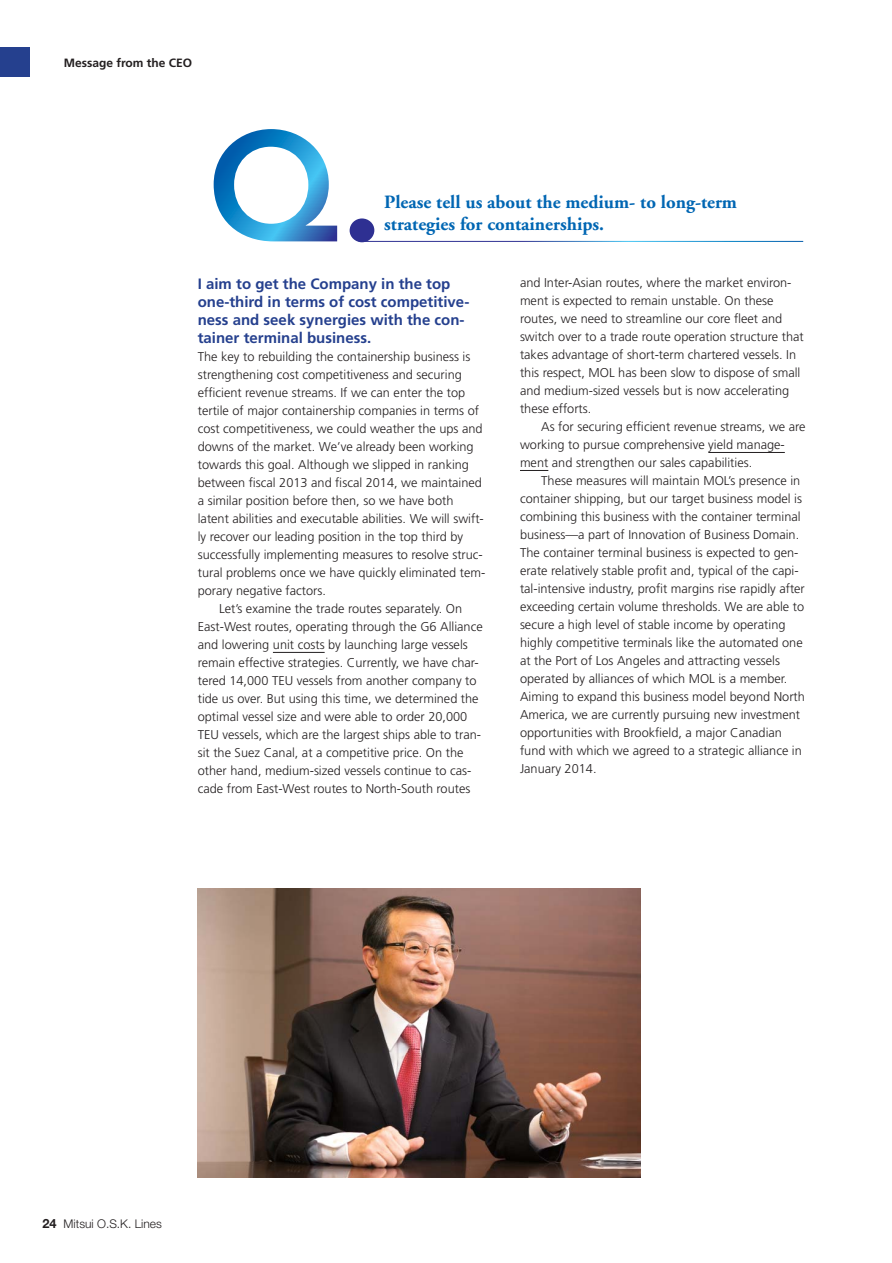
<style>
.page{position:relative;width:892px;height:1263px;background:#fff}
.page>*{position:absolute;margin:0;border:0;box-sizing:border-box;transform-origin:0 0}
.t1{font:700 18.75px/22.5px "Adobe Garamond";color:#0066b3}
.t2{font:700 15px/18px "Frutiger";color:#25408e}
.t3{font:300 12.75px/18px "Frutiger";color:#231f20}
.t4{font:300 12px "Helvetica Neue";color:#231f20}
.t5{font:700 12px "Frutiger";color:#231f20}
.s1{font-weight:700;font-size:12.75px}
</style>
<div class="page">
<hr style="left:273px;top:652px;width:52px;height:1px;background:#231f20">
<hr style="left:708px;top:452px;width:77px;height:1px;background:#231f20">
<svg style="left:520px;top:470px;width:28px;height:1px"></svg>
<svg style="left:214px;top:129px;width:160px;height:113px"></svg>
<hr style="left:359px;top:241px;width:444px;height:1px;background:#fff">
<img style="left:198px;top:889px;width:442px;height:289px">
<div style="left:0;top:47px;width:30px;height:30px;background:#25408e"></div>
<p class="t5" style="left:64px;top:58px;width:130px">Message from the CEO</p>
<h1 class="t1" style="left:384px;top:192px;width:354px">Please tell us about the medium- to long-term strategies for containerships.</h1>
<p class="t2" style="left:198px;top:276px;width:273px">I aim to get the Company in the top one-third in terms of cost competitive&shy;ness and seek synergies with the con&shy;tainer terminal business.</p>
<p class="t3" style="left:198px;top:348px;width:274px">The key to rebuilding the containership business is</p>
<p class="t3" style="left:198px;top:366px;width:266px">strengthening cost competitiveness and securing</p>
<p class="t3" style="left:198px;top:384px;width:269px">efficient revenue streams. If we can enter the top</p>
<p class="t3" style="left:198px;top:402px;width:283px">tertile of major containership companies in terms of</p>
<p class="t3" style="left:198px;top:420px;width:286px">cost competitiveness, we could weather the ups and</p>
<p class="t3" style="left:198px;top:438px;width:277px">downs of the market. We’ve already been working</p>
<p class="t3" style="left:198px;top:456px;width:273px">towards this goal. Although we slipped in ranking</p>
<p class="t3" style="left:198px;top:474px;width:286px">between fiscal 2013 and fiscal 2014, we maintained</p>
<p class="t3" style="left:198px;top:492px;width:257px">a similar position before then, so we have both</p>
<p class="t3" style="left:198px;top:510px;width:287px">latent abilities and executable abilities. We will swift-</p>
<p class="t3" style="left:198px;top:528px;width:267px">ly recover our leading position in the top third by</p>
<p class="t3" style="left:198px;top:546px;width:286px">successfully implementing measures to resolve struc-</p>
<p class="t3" style="left:198px;top:564px;width:289px">tural problems once we have quickly eliminated tem-</p>
<p class="t3" style="left:198px;top:582px;width:130px">porary negative factors.</p>
<p class="t3" style="left:219px;top:600px;width:244px">Let’s examine the trade routes separately. On</p>
<p class="t3" style="left:198px;top:618px;width:286px">East-West routes, operating through the G6 Alliance</p>
<p class="t3" style="left:198px;top:636px;width:271px">and lowering unit costs by launching large vessels</p>
<p class="t3" style="left:198px;top:654px;width:282px">remain effective strategies. Currently, we have char-</p>
<p class="t3" style="left:198px;top:672px;width:280px">tered 14,000 TEU vessels from another company to</p>
<p class="t3" style="left:198px;top:690px;width:282px">tide us over. But using this time, we determined the</p>
<p class="t3" style="left:198px;top:708px;width:271px">optimal vessel size and were able to order 20,000</p>
<p class="t3" style="left:198px;top:726px;width:285px">TEU vessels, which are the largest ships able to tran-</p>
<p class="t3" style="left:198px;top:744px;width:267px">sit the Suez Canal, at a competitive price. On the</p>
<p class="t3" style="left:198px;top:762px;width:275px">other hand, medium-sized vessels continue to cas-</p>
<p class="t3" style="left:198px;top:780px;width:274px">cade from East-West routes to North-South routes</p>
<p class="t3" style="left:520px;top:274px;width:285px">and Inter-Asian routes, where the market environ&shy;ment is expected to remain unstable. On these routes, we need to streamline our core fleet and switch over to a trade route operation structure that takes advantage of short-term chartered vessels. In this respect, MOL has been slow to dispose of small and medium-sized vessels but is now accelerating these efforts.</p>
<p class="t3" style="left:520px;top:418px;width:287px;text-indent:21px">As for securing efficient revenue streams, we are working to pursue comprehensive yield manage&shy;ment and strengthen our sales capabilities.</p>
<p class="t3" style="left:520px;top:472px;width:286px;text-indent:21px">These measures will maintain MOL’s presence in container shipping, but our target business model is combining this business with the container terminal business—a part of Innovation of Business Domain.<br>The container terminal business is expected to gen&shy;erate relatively stable profit and, typical of the capi&shy;tal-intensive industry, profit margins rise rapidly after exceeding certain volume thresholds. We are able to secure a high level of stable income by operating highly competitive terminals like the automated one at the Port of Los Angeles and attracting vessels operated by alliances of which MOL is a member.<br>Aiming to expand this business model beyond North America, we are currently pursuing new investment opportunities with Brookfield, a major Canadian fund with which we agreed to a strategic alliance in January 2014.</p>
<p class="t4" style="left:43px;top:1219px;width:121px"><span class="s1">24</span> Mitsui O.S.K. Lines</p>
</div>
